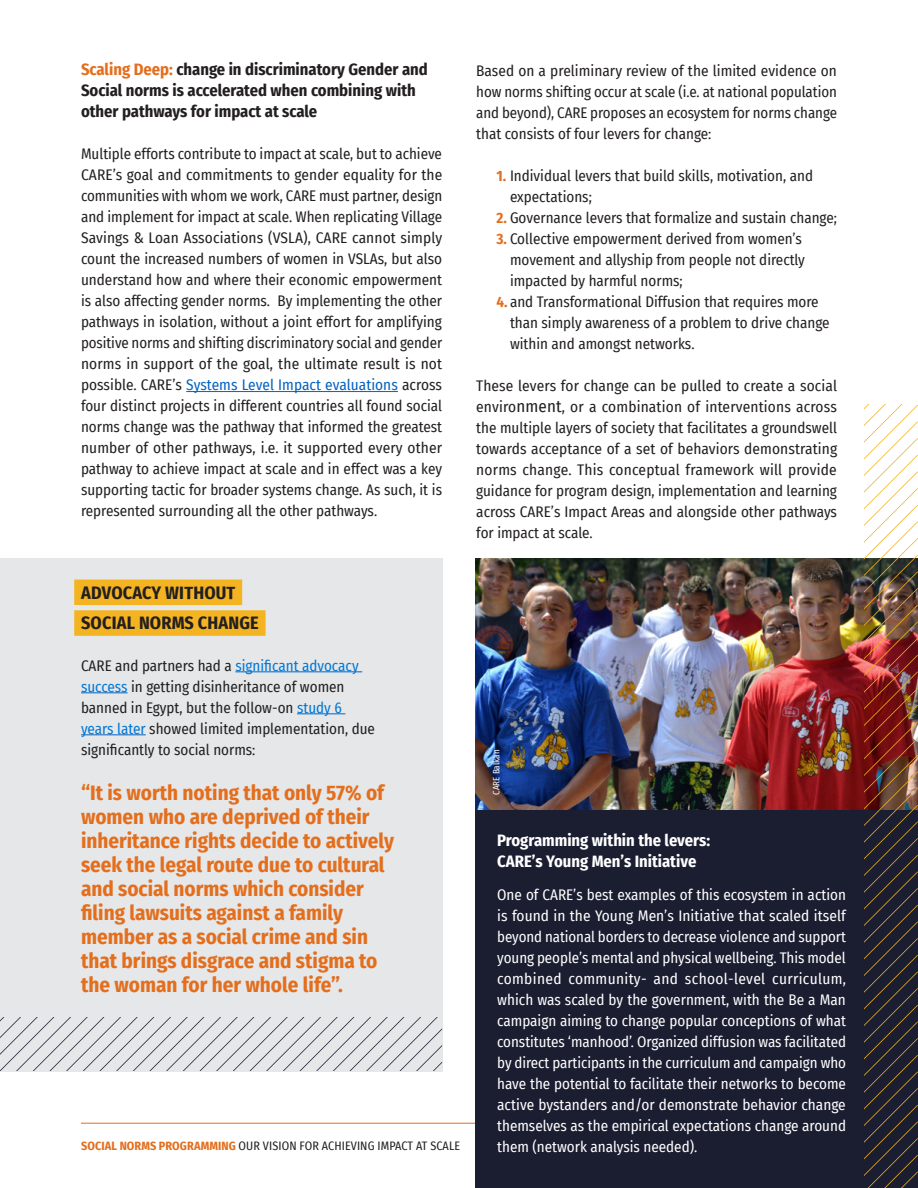
<style>
.page{position:relative;width:918px;height:1188px;background:#fff}
.page>*{position:absolute;margin:0;border:0;box-sizing:border-box;transform-origin:0 0}
.t1{font:700 21px/24px "Fira Sans Condensed";color:#e36f1e}
.t2{font:700 18px/30.8px "Fira Sans Condensed";letter-spacing:.01em;color:#231f20}
.t3{font:700 16.5px/21px "Fira Sans Condensed";color:#231f20}
.t4{font:700 16.5px/21px "Fira Sans Condensed";color:#fff}
.t5{font:15px/21px "Fira Sans Condensed";color:#231f20;text-align:justify}
.t6{font:15px/21px "Fira Sans Condensed";color:#fff;text-align:justify}
.t7{font:15px/21px "Fira Sans Condensed";color:#212121}
.t8{font:12px "Fira Sans Condensed";letter-spacing:.01em;color:#231f20}
.t9{font:9px "Fira Sans Condensed";color:#fff}
.s1{color:#e36f1e}
.s2{color:#0563c1}
.s3{font-weight:700;color:#e36f1e}
.s4{font-size:16.5px}
.s5{color:#0078d7}
</style>
<div class="page">
<hr style="left:81px;top:1123px;width:756px;height:1px;background:#e36f1e">
<hr style="left:186px;top:391px;width:212px;height:1px;background:#0563c1">
<div style="left:0;top:558px;width:442px;height:513px;background:#e6e7e8"></div>
<div style="left:476px;top:810px;width:442px;height:378px;background:#1b1d31"></div>
<div style="left:74px;top:580px;width:168px;height:25px;background:#f4b320"></div>
<div style="left:74px;top:610px;width:192px;height:26px;background:#f4b320"></div>
<hr style="left:235px;top:671px;width:127px;height:1px;background:#0563c1">
<hr style="left:81px;top:692px;width:47px;height:1px;background:#0563c1">
<hr style="left:297px;top:713px;width:48px;height:1px;background:#0563c1">
<hr style="left:81px;top:734px;width:65px;height:1px;background:#0563c1">
<img style="left:476px;top:558px;width:388px;height:252px">
<img style="left:864px;top:404px;width:54px;height:784px">
<svg style="left:0;top:1017px;width:442px;height:54px"></svg>
<p class="t3" style="left:81px;top:58px;width:348px"><span class="s1">Scaling Deep:</span> change in discriminatory Gender and<br>Social norms is accelerated when combining with other pathways for impact at scale</p>
<p class="t5" style="left:81px;top:143px;width:363px">Multiple efforts contribute to impact at scale, but to achieve CARE’s goal and commitments to gender equality for the communities with whom we work, CARE must partner, design and implement for impact at scale. When replicating Village Savings &amp; Loan Associations (VSLA), CARE cannot simply count the increased numbers of women in VSLAs, but also understand how and where their economic empowerment is also affecting gender norms. By implementing the other pathways in isolation, without a joint effort for amplifying positive norms and shifting discriminatory social and gender norms in support of the goal, the ultimate result is not possible. CARE’s <span class="s2">Systems Level Impact evaluations</span> across four distinct projects in different countries all found social norms change was the pathway that informed the greatest number of other pathways, i.e. it supported every other pathway to achieve impact at scale and in effect was a key supporting tactic for broader systems change. As such, it is represented surrounding all the other pathways.</p>
<p class="t5" style="left:476px;top:59px;width:362px">Based on a preliminary review of the limited evidence on how norms shifting occur at scale (i.e. at national population and beyond), CARE proposes an ecosystem for norms change that consists of four levers for change:</p>
<p class="t5" style="left:510px;top:164px;width:305px;text-indent:-14px"><span class="s3">1.</span> Individual levers that build skills, motivation, and expectations;</p>
<p class="t5" style="left:496px;top:206px;width:342px"><span class="s3">2.</span> Governance levers that formalize and sustain change;</p>
<p class="t5" style="left:510px;top:227px;width:297px;text-align:left;text-indent:-14px"><span class="s3">3.</span> Collective empowerment derived from women’s movement and allyship from people not directly impacted by harmful norms;</p>
<p class="t5" style="left:510px;top:290px;width:321px;text-align:left;text-indent:-14px"><span class="s3">4.</span> and Transformational Diffusion that requires more than simply awareness of a problem to drive change within and amongst networks.</p>
<p class="t5" style="left:476px;top:374px;width:362px">These levers for change can be pulled to create a social enviro<span class="s4">nment</span>, or a combination of interventions across the multiple layers of society that facilitates a groundswell towards acceptance of a set of behaviors demonstrating norms change. This conceptual framework will provide guidance for program design, implementation and learning across CARE’s Impact Areas and alongside other pathways for impact at scale.</p>
<p class="t2" style="left:81px;top:576px;width:179px">ADVOCACY WITHOUT<br>SOCIAL NORMS CHANGE</p>
<p class="t7" style="left:81px;top:655px;width:296px">CARE and partners had a <span class="s5">significant advocacy success</span> in getting disinheritance of women banned in Egypt, but the follow-on <span class="s5">study 6 years later</span> showed limited implementation, due significantly to social norms:</p>
<p class="t1" style="left:81px;top:779px;width:315px">“It is worth noting that only 57% of women who are deprived of their inheritance rights decide to actively seek the legal route due to cultural and social norms which consider filing lawsuits against a family member as a social crime and sin that brings disgrace and stigma to the woman for her whole life”.</p>
<p class="t8" style="left:81px;top:1137px;width:381px"><span class="s3">SOCIAL NORMS PROGRAMMING</span> OUR VISION FOR ACHIEVING IMPACT AT SCALE</p>
<p class="t9" style="left:490px;top:795px;width:47px;rotate:-90deg">CARE Balkan</p>
<p class="t4" style="left:497px;top:829px;width:214px">Programming within the levers:<br>CARE’s Young Men’s Initiative</p>
<p class="t6" style="left:497px;top:884px;width:350px">One of CARE’s best examples of this ecosystem in action is found in the Young Men’s Initiative that scaled itself beyond national borders to decrease violence and support young people’s mental and physical wellbeing. This model combined community- and school-level curriculum, which was scaled by the government, with the Be a Man campaign aiming to change popular conceptions of what constitutes ‘manhood’. Organized diffusion was facilitated by direct participants in the curriculum and campaign who have the potential to facilitate their networks to become active bystanders and/or demonstrate behavior change themselves as the empirical expectations change around them (network analysis needed).</p>
</div>
